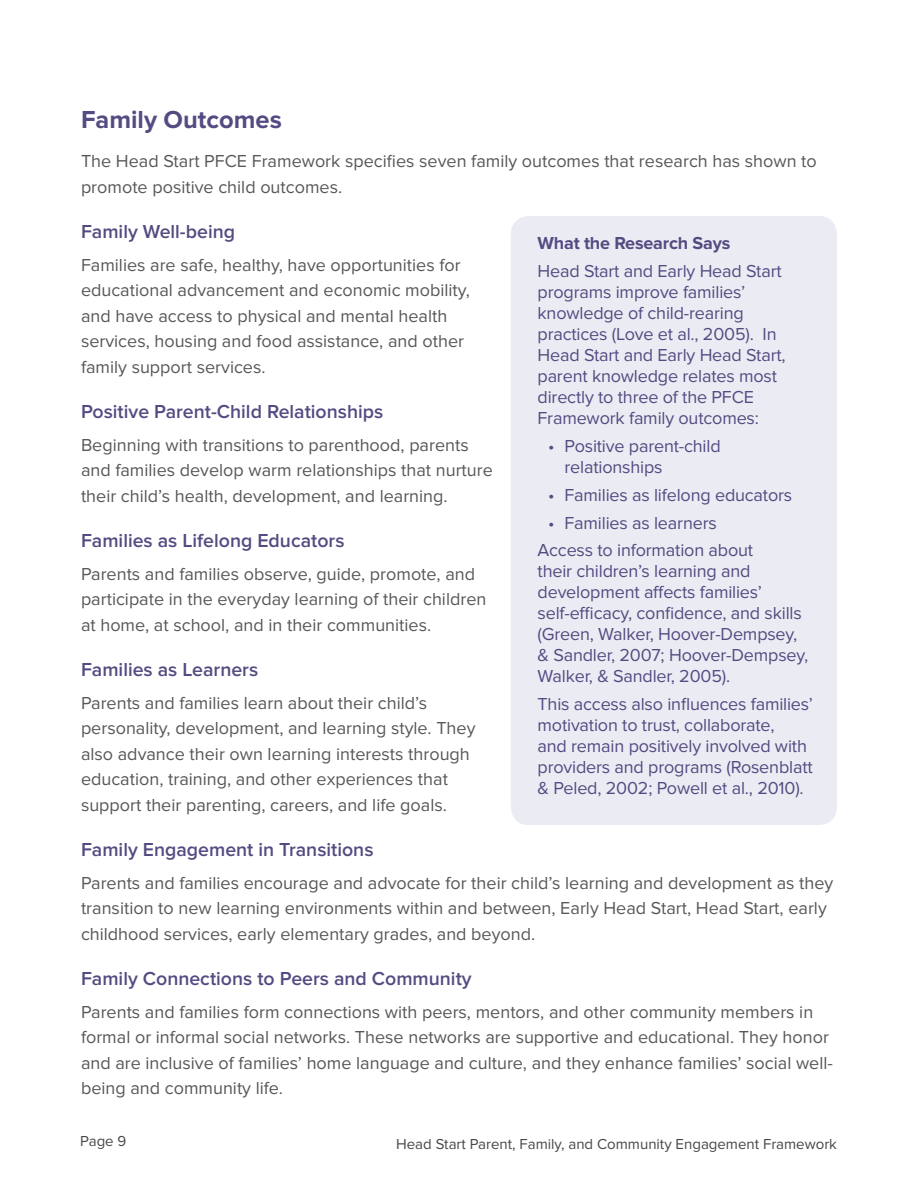
<style>
.page{position:relative;width:918px;height:1188px;background:#fff}
.page>*{position:absolute;margin:0;border:0;box-sizing:border-box;transform-origin:0 0}
.t1{font:700 25.5px "Proxima Nova";color:#544b82}
.t2{font:600 19.5px "Proxima Nova";color:#544b82}
.t3{font:18px/25.5px "Proxima Nova";color:#57585a}
.t4{font:18px/21px "Proxima Nova";letter-spacing:-.01em;color:#544b82}
.t5{font:700 18px "Proxima Nova";letter-spacing:-.01em;color:#544b82}
.t6{font:15px "Proxima Nova";color:#474747}
</style>
<div class="page">
<div style="left:511px;top:216px;width:326px;height:609px;background:#ebecf3;border-radius:18px"></div>
<h3 class="t1" style="left:81px;top:105px;width:202px">Family Outcomes</h3>
<p class="t3" style="left:81px;top:149px;width:737px">The Head Start PFCE Framework specifies seven family outcomes that research has shown to promote positive child outcomes.</p>
<h4 class="t2" style="left:81px;top:221px;width:156px">Family Well-being</h4>
<p class="t3" style="left:81px;top:252px;width:390px">Families are safe, healthy, have opportunities for educational advancement and economic mobility, and have access to physical and mental health services, housing and food assistance, and other family support services.</p>
<h4 class="t2" style="left:81px;top:401px;width:304px">Positive Parent-Child Relationships</h4>
<p class="t3" style="left:81px;top:432px;width:413px">Beginning with transitions to parenthood, parents and families develop warm relationships that nurture their child’s health, development, and learning.</p>
<h4 class="t2" style="left:81px;top:530px;width:265px">Families as Lifelong Educators</h4>
<p class="t3" style="left:81px;top:561px;width:407px">Parents and families observe, guide, promote, and participate in the everyday learning of their children at home, at school, and in their communities.</p>
<h4 class="t2" style="left:81px;top:659px;width:179px">Families as Learners</h4>
<p class="t3" style="left:81px;top:690px;width:396px">Parents and families learn about their child’s personality, development, and learning style. They also advance their own learning interests through education, training, and other experiences that support their parenting, careers, and life goals.</p>
<h4 class="t2" style="left:81px;top:839px;width:294px">Family Engagement in Transitions</h4>
<p class="t3" style="left:81px;top:870px;width:754px">Parents and families encourage and advocate for their child’s learning and development as they transition to new learning environments within and between, Early Head Start, Head Start, early childhood services, early elementary grades, and beyond.</p>
<h4 class="t2" style="left:81px;top:968px;width:392px">Family Connections to Peers and Community</h4>
<p class="t3" style="left:81px;top:999px;width:753px">Parents and families form connections with peers, mentors, and other community members in formal or informal social networks. These networks are supportive and educational. They honor and are inclusive of families’ home language and culture, and they enhance families’ social well&shy;being and community life.</p>
<h4 class="t5" style="left:538px;top:233px;width:194px">What the Research Says</h4>
<p class="t4" style="left:538px;top:261px;width:250px">Head Start and Early Head Start programs improve families’ knowledge of child-rearing practices (Love et al., 2005). In<br>Head Start and Early Head Start, parent knowledge relates most directly to three of the PFCE<br>Framework family outcomes:</p>
<p class="t4" style="left:565px;top:436px;width:158px;text-indent:-17px">• Positive parent-child relationships</p>
<p class="t4" style="left:548px;top:485px;width:246px">• Families as lifelong educators</p>
<p class="t4" style="left:548px;top:512px;width:170px">• Families as learners</p>
<p class="t4" style="left:538px;top:540px;width:272px">Access to information about<br>their children’s learning and development affects families’ self-efficacy, confidence, and skills (Green, Walker, Hoover-Dempsey, &amp; Sandler, 2007; Hoover-Dempsey,<br>Walker, &amp; Sandler, 2005).</p>
<p class="t4" style="left:538px;top:694px;width:277px">This access also influences families’ motivation to trust, collaborate,<br>and remain positively involved with providers and programs (Rosenblatt &amp; Peled, 2002; Powell et al., 2010).</p>
<p class="t6" style="left:80px;top:1132px;width:48px">Page 9</p>
<p class="t6" style="left:396px;top:1135px;width:442px">Head Start Parent, Family, and Community Engagement Framework</p>
</div>
